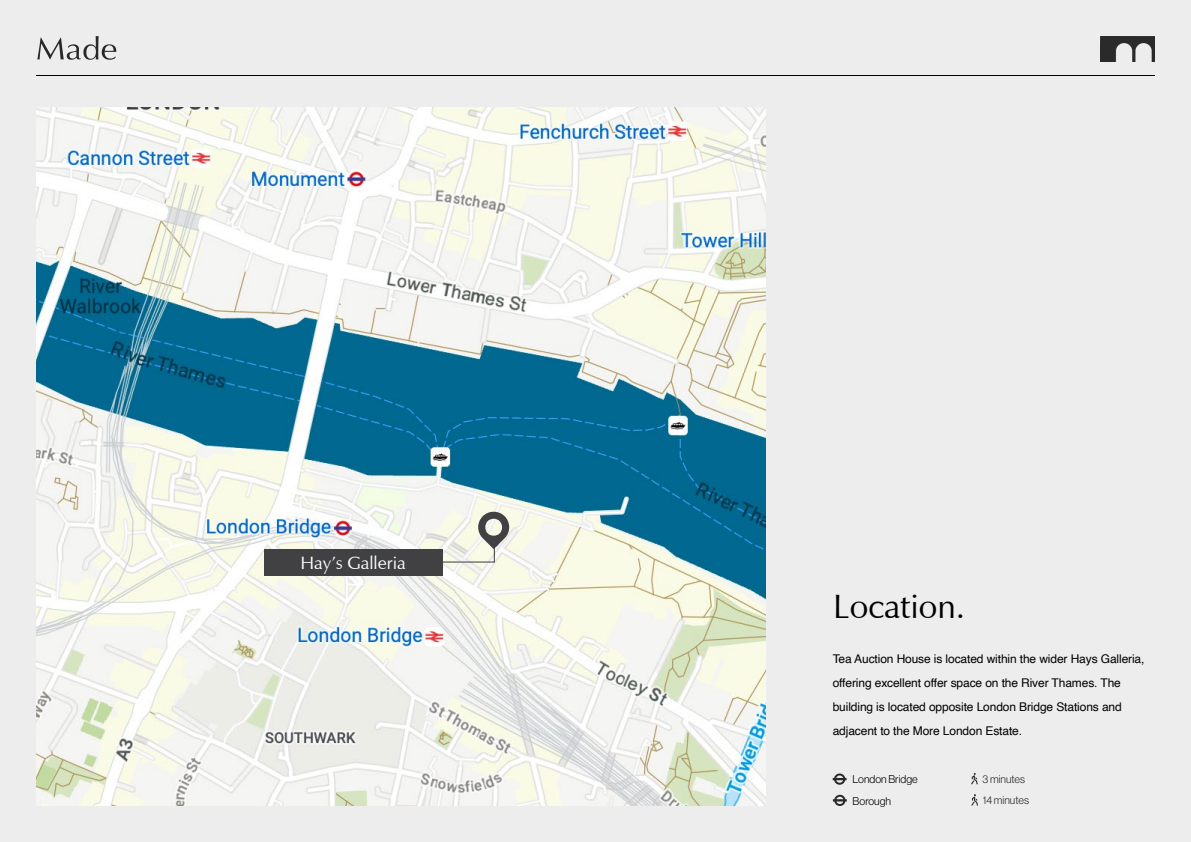
<style>
.page{position:relative;width:1191px;height:842px;background:#ededed}
.page>*{position:absolute;margin:0;border:0;box-sizing:border-box;transform-origin:0 0}
.t1{font:34px "Zapf Humanist 601 BT";color:#000}
.t2{font:18px "Zapf Humanist 601 BT";color:#fff}
.t3{font:12px/24px "Helvetica";letter-spacing:-.01em;color:#000}
.t4{font:11px/21.7px "N Haas Grotesk DS Pro 45 Lt";color:#000}
.t5{font:11px "N Haas Grotesk DS Pro 45 Lt";color:#2a2a2a}
</style>
<div class="page">
<img style="left:36px;top:107px;width:730px;height:699px">
<svg style="left:400px;top:510px;width:109px;height:53px"></svg>
<svg style="left:37px;top:36px;width:79px;height:24px"></svg>
<div style="left:264px;top:549px;width:178px;height:27px;background:#414042"></div>
<svg style="left:833px;top:794px;width:13px;height:12px"></svg>
<svg style="left:971px;top:794px;width:7px;height:12px"></svg>
<img style="left:1100px;top:36px;width:55px;height:26px">
<hr style="left:36px;top:75px;width:1119px;height:1px;background:#000">
<svg style="left:832px;top:773px;width:14px;height:12px"></svg>
<svg style="left:971px;top:773px;width:6px;height:11px"></svg>
<h2 class="t2" style="left:300px;top:552px;width:107px">Hay’s Galleria</h2>
<h1 class="t1" style="left:833px;top:585px;width:134px">Location.</h1>
<p class="t3" style="left:832px;top:647px;width:313px">Tea Auction House is located within the wider Hays Galleria, offering excellent offer space on the River Thames. The building is located opposite London Bridge Stations and adjacent to the More London Estate.</p>
<p class="t4" style="left:852px;top:768px;width:67px">London Bridge<br>Borough</p>
<p class="t5" style="left:982px;top:773px;width:44px">3 minutes</p>
<p class="t5" style="left:982px;top:794px;width:48px">14 minutes</p>
</div>
